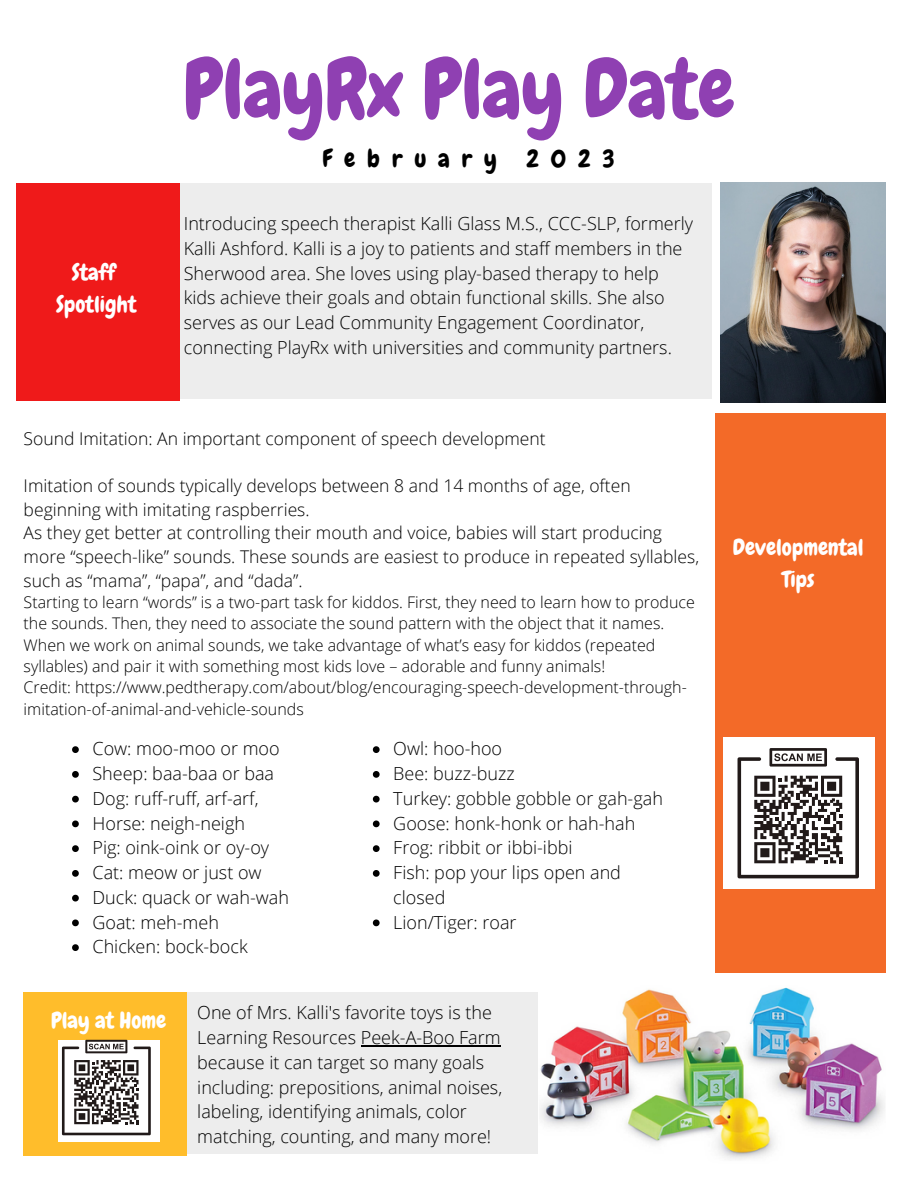
<style>
.page{position:relative;width:918px;height:1188px;background:#fff}
.page>*{position:absolute;margin:0;border:0;box-sizing:border-box;transform-origin:0 0}
.t1{font:82.05px "Chewy";color:#8f40b2}
.t2{font:24.75px "Chewy";letter-spacing:.48em;color:#000}
.t3{font:22.5px/31.5px "Chewy";color:#fff;text-align:center}
.t4{font:300 18px/24.8px "Open Sans";color:#000}
.t5{font:300 17.55px/23.7px "Open Sans";color:#000}
.t6{font:300 16.05px/21.3px "Open Sans";color:#000}
</style>
<div class="page">
<div style="left:180px;top:183px;width:532px;height:216px;background:#ededed"></div>
<div style="left:172px;top:992px;width:713px;height:161px;background:#ededed"></div>
<div style="left:24px;top:993px;width:163px;height:163px;background:#ffbd2b"></div>
<div style="left:16px;top:183px;width:164px;height:217px;background:#ef1a1a"></div>
<div style="left:715px;top:414px;width:171px;height:559px;background:#f36a28"></div>
<img style="left:720px;top:183px;width:166px;height:219px">
<img style="left:538px;top:987px;width:347px;height:173px">
<hr style="left:361px;top:1045px;width:140px;height:1px;background:#000">
<svg style="left:373px;top:746px;width:7px;height:7px"></svg>
<svg style="left:373px;top:771px;width:7px;height:7px"></svg>
<svg style="left:373px;top:796px;width:7px;height:7px"></svg>
<svg style="left:373px;top:821px;width:7px;height:6px"></svg>
<svg style="left:373px;top:845px;width:7px;height:7px"></svg>
<svg style="left:373px;top:870px;width:7px;height:7px"></svg>
<svg style="left:373px;top:920px;width:7px;height:6px"></svg>
<svg style="left:72px;top:746px;width:7px;height:7px"></svg>
<svg style="left:72px;top:771px;width:7px;height:7px"></svg>
<svg style="left:72px;top:796px;width:7px;height:7px"></svg>
<svg style="left:72px;top:821px;width:7px;height:6px"></svg>
<svg style="left:72px;top:845px;width:7px;height:7px"></svg>
<svg style="left:72px;top:870px;width:7px;height:7px"></svg>
<svg style="left:72px;top:895px;width:7px;height:7px"></svg>
<svg style="left:72px;top:920px;width:7px;height:6px"></svg>
<svg style="left:72px;top:944px;width:7px;height:7px"></svg>
<div style="left:724px;top:738px;width:151px;height:151px;background:#fff"></div>
<svg style="left:738px;top:748px;width:121px;height:130px"></svg>
<div style="left:58px;top:1040px;width:102px;height:101px;background:#fff"></div>
<svg style="left:62px;top:1040px;width:89px;height:95px"></svg>
<p class="t3" style="left:56px;top:257px;width:82px">Staff<br>Spotlight</p>
<h1 class="t1" style="left:183px;top:37px;width:553px">PlayRx Play Date</h1>
<h2 class="t2" style="left:322px;top:143px;width:294px">February 2023</h2>
<p class="t4" style="left:184px;top:211px;width:511px">Introducing speech therapist Kalli Glass M.S., CCC-SLP, formerly Kalli Ashford. Kalli is a joy to patients and staff members in the Sherwood area. She loves using play-based therapy to help kids achieve their goals and obtain functional skills. She also serves as our Lead Community Engagement Coordinator, connecting PlayRx with universities and community partners.</p>
<p class="t5" style="left:24px;top:426px;width:524px">Sound Imitation: An important component of speech development</p>
<p class="t5" style="left:24px;top:473px;width:677px">Imitation of sounds typically develops between 8 and 14 months of age, often beginning with imitating raspberries.<br>As they get better at controlling their mouth and voice, babies will start producing more “speech-like” sounds. These sounds are easiest to produce in repeated syllables, such as “mama”, “papa”, and “dada”.</p>
<p class="t6" style="left:24px;top:591px;width:673px">Starting to learn “words” is a two-part task for kiddos. First, they need to learn how to produce the sounds. Then, they need to associate the sound pattern with the object that it names.<br>When we work on animal sounds, we take advantage of what’s easy for kiddos (repeated syllables) and pair it with something most kids love – adorable and funny animals!<br>Credit: https://www.pedtherapy.com/about/blog/encouraging-speech-development-through&shy;imitation-of-animal-and-vehicle-sounds</p>
<p class="t4" style="left:93px;top:736px;width:198px">Cow: moo-moo or moo<br>Sheep: baa-baa or baa<br>Dog: ruff-ruff, arf-arf,<br>Horse: neigh-neigh<br>Pig: oink-oink or oy-oy<br>Cat: meow or just ow<br>Duck: quack or wah-wah<br>Goat: meh-meh<br>Chicken: bock-bock</p>
<p class="t4" style="left:393px;top:736px;width:271px">Owl: hoo-hoo<br>Bee: buzz-buzz<br>Turkey: gobble gobble or gah-gah<br>Goose: honk-honk or hah-hah<br>Frog: ribbit or ibbi-ibbi<br>Fish: pop your lips open and closed<br>Lion/Tiger: roar</p>
<p class="t3" style="left:51px;top:1005px;width:117px">Play at Home</p>
<p class="t4" style="left:197px;top:1000px;width:306px">One of Mrs. Kalli's favorite toys is the Learning Resources Peek-A-Boo Farm because it can target so many goals including: prepositions, animal noises, labeling, identifying animals, color matching, counting, and many more!</p>
<p class="t3" style="left:733px;top:532px;width:132px">Developmental<br>Tips</p>
</div>
